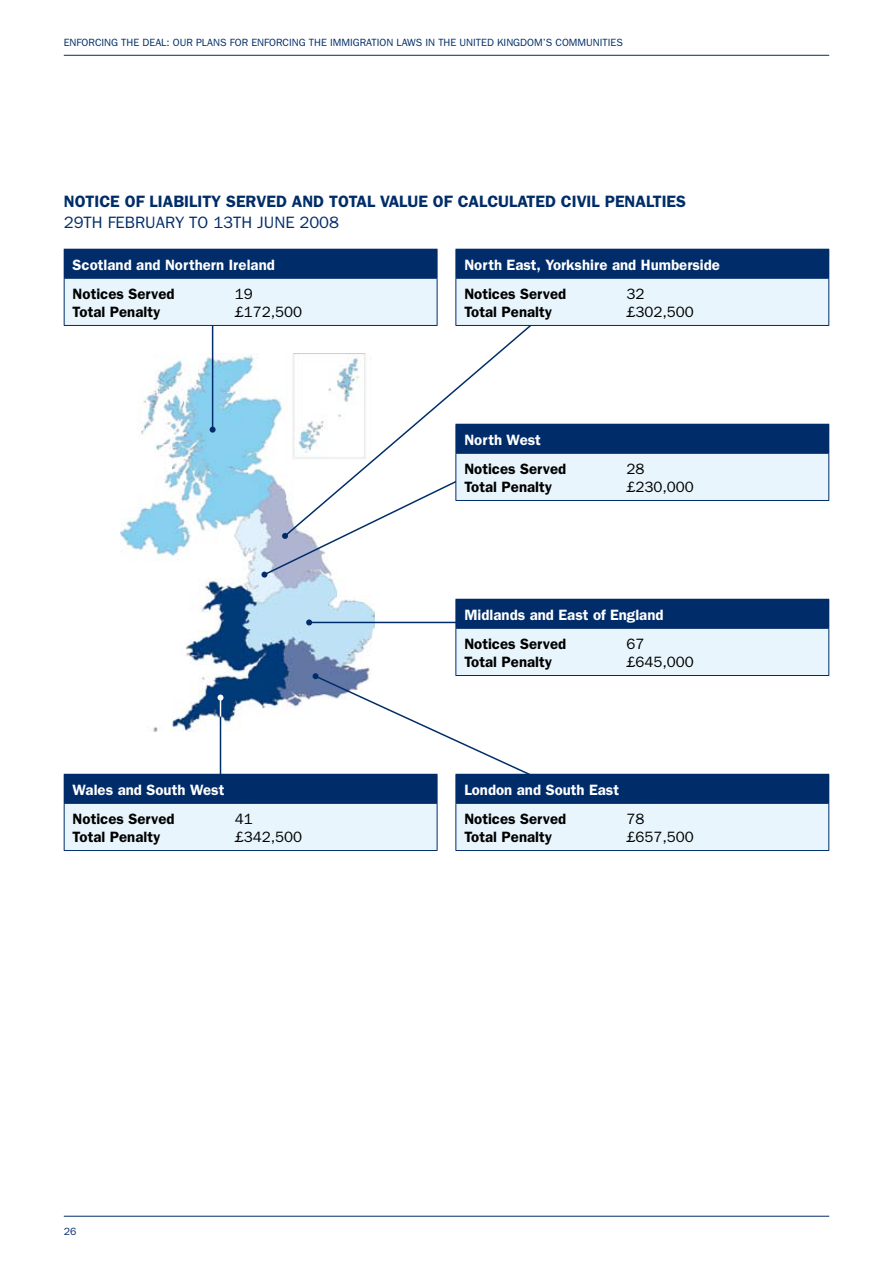
<style>
.page{position:relative;width:893px;height:1263px;background:#fff}
.page>*{position:absolute;margin:0;border:0;box-sizing:border-box;transform-origin:0 0}
.t1{font:600 16.5px "Franklin Gothic";color:#002d69}
.t2{font:16.5px "Franklin Gothic";color:#002d69}
.t3{font:600 15px "Franklin Gothic";color:#000}
.t4{font:600 15px "Franklin Gothic";color:#fff}
.t5{font:15px "Franklin Gothic";color:#000}
.t6{font:10.5px "Franklin Gothic";color:#002d69}
</style>
<div class="page">
<hr style="left:64px;top:1216px;width:765px;height:1px;background:#002d69">
<hr style="left:64px;top:55px;width:765px;height:1px;background:#002d69">
<img style="left:121px;top:354px;width:253px;height:378px">
<hr style="left:212px;top:305px;width:1px;height:125px;background:#002d69">
<svg style="left:210px;top:427px;width:6px;height:6px"></svg>
<div style="left:64px;top:249px;width:373px;height:29px;background:#002d69"></div>
<div style="left:64px;top:278px;width:373px;height:47px;background:#e8f5fc"></div>
<svg style="left:437px;top:250px;width:1px;height:28px"></svg>
<hr style="left:64px;top:278px;width:373px;height:1px;background:#002d69">
<hr style="left:64px;top:279px;width:1px;height:46px;background:#002d69">
<hr style="left:437px;top:279px;width:1px;height:46px;background:#002d69">
<hr style="left:64px;top:325px;width:373px;height:1px;background:#002d69">
<hr style="left:220px;top:697px;width:1px;height:98px;background:#002d69">
<div style="left:64px;top:774px;width:373px;height:29px;background:#002d69"></div>
<div style="left:64px;top:803px;width:373px;height:47px;background:#e8f5fc"></div>
<hr style="left:64px;top:803px;width:373px;height:1px;background:#002d69">
<hr style="left:64px;top:804px;width:1px;height:46px;background:#002d69">
<hr style="left:437px;top:804px;width:1px;height:46px;background:#002d69">
<hr style="left:64px;top:850px;width:373px;height:1px;background:#002d69">
<svg style="left:217px;top:694px;width:6px;height:22px"></svg>
<svg style="left:283px;top:293px;width:285px;height:132px"></svg>
<div style="left:456px;top:424px;width:373px;height:29px;background:#002d69"></div>
<div style="left:456px;top:453px;width:373px;height:47px;background:#e8f5fc"></div>
<hr style="left:455px;top:424px;width:374px;height:1px;background:#002d69">
<svg style="left:261px;top:425px;width:196px;height:153px"></svg>
<hr style="left:455px;top:453px;width:374px;height:1px;background:#002d69">
<hr style="left:455px;top:454px;width:1px;height:46px;background:#002d69">
<hr style="left:828px;top:454px;width:1px;height:46px;background:#002d69">
<hr style="left:455px;top:500px;width:374px;height:1px;background:#002d69">
<hr style="left:309px;top:622px;width:213px;height:1px;background:#002d69">
<svg style="left:306px;top:619px;width:6px;height:6px"></svg>
<div style="left:456px;top:599px;width:373px;height:29px;background:#002d69"></div>
<div style="left:456px;top:628px;width:373px;height:47px;background:#e8f5fc"></div>
<hr style="left:455px;top:599px;width:374px;height:1px;background:#002d69">
<svg style="left:455px;top:600px;width:1px;height:28px"></svg>
<hr style="left:455px;top:628px;width:374px;height:1px;background:#002d69">
<hr style="left:455px;top:629px;width:1px;height:46px;background:#002d69">
<hr style="left:828px;top:629px;width:1px;height:46px;background:#002d69">
<hr style="left:455px;top:675px;width:374px;height:1px;background:#002d69">
<div style="left:456px;top:774px;width:373px;height:29px;background:#002d69"></div>
<div style="left:456px;top:803px;width:373px;height:47px;background:#e8f5fc"></div>
<svg style="left:313px;top:673px;width:248px;height:130px"></svg>
<hr style="left:455px;top:803px;width:374px;height:1px;background:#002d69">
<hr style="left:455px;top:804px;width:1px;height:46px;background:#002d69">
<hr style="left:828px;top:804px;width:1px;height:46px;background:#002d69">
<hr style="left:455px;top:850px;width:374px;height:1px;background:#002d69">
<div style="left:456px;top:249px;width:373px;height:29px;background:#002d69"></div>
<div style="left:456px;top:278px;width:373px;height:47px;background:#e8f5fc"></div>
<hr style="left:455px;top:249px;width:374px;height:1px;background:#002d69">
<svg style="left:455px;top:250px;width:1px;height:28px"></svg>
<hr style="left:455px;top:278px;width:374px;height:1px;background:#002d69">
<hr style="left:455px;top:279px;width:1px;height:46px;background:#002d69">
<hr style="left:828px;top:279px;width:1px;height:46px;background:#002d69">
<hr style="left:455px;top:325px;width:374px;height:1px;background:#002d69">
<p class="t6" style="left:64px;top:36px;width:561px">ENFORCING THE DEAL: OUR PLANS FOR ENFORCING THE IMMIGRATION LAWS IN THE UNITED KINGDOM’S COMMUNITIES</p>
<p class="t1" style="left:64px;top:191px;width:21px">Notice</p>
<p class="t1" style="left:125px;top:191px;width:42px">of Liabilit</p>
<p class="t1" style="left:211px;top:191px;width:93px">y servedand</p>
<p class="t1" style="left:329px;top:191px;width:11px">total</p>
<p class="t1" style="left:380px;top:191px;width:89px">valueof calc</p>
<p class="t1" style="left:498px;top:191px;width:21px">ulated</p>
<p class="t1" style="left:561px;top:191px;width:64px">Civil Penalties</p>
<p class="t2" style="left:64px;top:213px;width:63px">29TH FEBRUARY</p>
<p class="t2" style="left:189px;top:213px;width:44px">TO 13TH</p>
<p class="t2" style="left:257px;top:213px;width:18px">JUNE</p>
<p class="t2" style="left:299px;top:213px;width:41px">2008</p>
<p class="t4" style="left:73px;top:256px;width:204px">Scotland and Northern Ireland</p>
<p class="t3" style="left:73px;top:285px;width:103px">Notices Served</p>
<p class="t5" style="left:235px;top:285px;width:19px">19</p>
<p class="t3" style="left:73px;top:303px;width:89px">Total Penalty</p>
<p class="t5" style="left:235px;top:303px;width:69px">£172,500</p>
<p class="t4" style="left:73px;top:781px;width:153px">Wales and South West</p>
<p class="t3" style="left:73px;top:810px;width:103px">Notices Served</p>
<p class="t5" style="left:235px;top:810px;width:20px">41</p>
<p class="t3" style="left:73px;top:828px;width:89px">Total Penalty</p>
<p class="t5" style="left:235px;top:828px;width:69px">£342,500</p>
<p class="t6" style="left:64px;top:1226px;width:14px">26</p>
<p class="t4" style="left:464px;top:256px;width:257px">North East, Yorkshire and Humberside</p>
<p class="t3" style="left:464px;top:285px;width:103px">Notices Served</p>
<p class="t5" style="left:626px;top:285px;width:19px">32</p>
<p class="t3" style="left:464px;top:303px;width:89px">Total Penalty</p>
<p class="t5" style="left:626px;top:303px;width:69px">£302,500</p>
<p class="t4" style="left:464px;top:431px;width:78px">North West</p>
<p class="t3" style="left:464px;top:460px;width:103px">Notices Served</p>
<p class="t5" style="left:626px;top:460px;width:19px">28</p>
<p class="t3" style="left:464px;top:478px;width:89px">Total Penalty</p>
<p class="t5" style="left:626px;top:478px;width:69px">£230,000</p>
<p class="t4" style="left:464px;top:606px;width:201px">Midlands and East of England</p>
<p class="t3" style="left:464px;top:635px;width:103px">Notices Served</p>
<p class="t5" style="left:626px;top:635px;width:19px">67</p>
<p class="t3" style="left:464px;top:653px;width:89px">Total Penalty</p>
<p class="t5" style="left:626px;top:653px;width:69px">£645,000</p>
<p class="t4" style="left:464px;top:781px;width:156px">London and South East</p>
<p class="t3" style="left:464px;top:810px;width:103px">Notices Served</p>
<p class="t5" style="left:626px;top:810px;width:19px">78</p>
<p class="t3" style="left:464px;top:828px;width:89px">Total Penalty</p>
<p class="t5" style="left:626px;top:828px;width:69px">£657,500</p>
</div>
